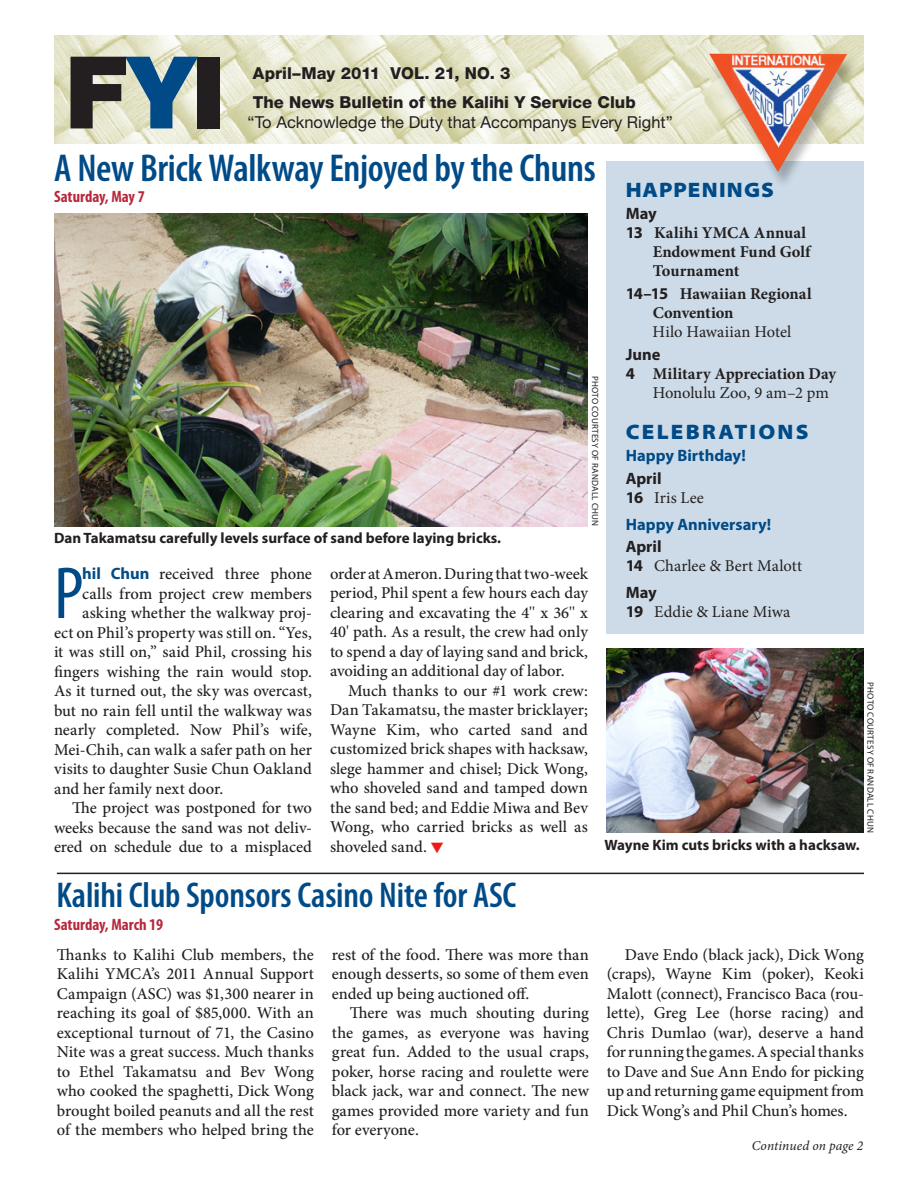
<style>
.page{position:relative;width:918px;height:1188px;background:#fff}
.page>*{position:absolute;margin:0;border:0;box-sizing:border-box;transform-origin:0 0}
.body_text{font:condensed 74.4px "Myriad Pro";color:#004b87}
.t1{font:600 condensed 39px "Myriad Pro";letter-spacing:-.01em;color:#004b87}
.t2{font:600 condensed 36px "Myriad Pro";letter-spacing:-.005em;color:#004b87}
.t3{font:900 semi-expanded 21px "Myriad Pro";letter-spacing:.105em;color:#004b87}
.t4{font:900 semi-expanded 21px "Myriad Pro";letter-spacing:.05em;color:#004b87}
.body_text-2{font:500 16.5px/19.5px "Minion Pro";color:#231f20;text-align:justify}
.t5{font:700 16.5px/18.9px "Minion Pro";color:#231f20}
.t6{font:16.5px "Minion Pro";letter-spacing:.005em;color:#231f20}
.t7{font:800 16.5px "Helvetica Neue LT Std";color:#231f20}
.t8{font:16.5px "Helvetica Neue LT Std";color:#231f20}
.t9{font:700 16.5px "Myriad Pro";color:#004b87}
.t10{font:700 condensed 16.5px "Myriad Pro";color:#b7283c}
.t11{font:700 16.5px "Myriad Pro";color:#231f20}
.t12{font:700 15px "Myriad Pro";color:#231f20}
.t13{font:italic 13.5px "Minion Pro";letter-spacing:.005em;color:#231f20}
.t14{font:9px "Myriad Pro";letter-spacing:.025em;color:#231f20}
.s1{font-family:"Myriad Pro"}
.s2{font-weight:400}
.s3{font-family:"Myriad Pro";font-weight:700}
.s4{color:#f01919}
.s5{font-family:"Myriad Pro";font-weight:700;color:#004b87}
</style>
<div class="page">
<img style="left:54px;top:35px;width:810px;height:109px">
<div style="left:606px;top:162px;width:258px;height:472px;background:#ccdbe7"></div>
<div style="left:198px;top:57px;width:22px;height:71px;background:#231f20"></div>
<svg style="left:71px;top:57px;width:127px;height:71px;background:#6d8084"></svg>
<div style="left:706px;top:56px;width:153px;height:134px;background:#231f20;opacity:.3"></div>
<img style="left:709px;top:54px;width:138px;height:118px">
<img style="left:54px;top:213px;width:534px;height:313px">
<hr style="left:57px;top:873px;width:807px;height:1px;background:#231f20">
<img style="left:606px;top:649px;width:258px;height:184px">
<p class="t7" style="left:253px;top:63px;width:259px">April–May 2011 VOL. 21, NO. 3</p>
<p class="t7" style="left:253px;top:92px;width:384px">The News Bulletin of the Kalihi Y Service Club</p>
<p class="t8" style="left:248px;top:112px;width:427px">“To Acknowledge the Duty that Accompanys Every Right”</p>
<p class="t1" style="left:54px;top:147px;width:543px">A New Brick Walkway Enjoyed by the Chuns</p>
<p class="t10" style="left:54px;top:187px;width:92px">Saturday, May 7</p>
<p class="t4" style="left:626px;top:178px;width:150px">HAPPENINGS</p>
<p class="t11" style="left:626px;top:205px;width:33px">May</p>
<p class="t5" style="left:653px;top:223px;width:160px;text-indent:-27px"><span class="s1">13</span> Kalihi YMCA Annual<br>Endowment Fund Golf<br>Tournament</p>
<p class="t5" style="left:653px;top:285px;width:161px;text-indent:-27px"><span class="s1">14–15</span> Hawaiian Regional<br>Convention</p>
<p class="t6" style="left:653px;top:321px;width:140px">Hilo Hawaiian Hotel</p>
<p class="t11" style="left:626px;top:345px;width:36px">June</p>
<p class="t5" style="left:653px;top:364px;width:185px;text-indent:-27px"><span class="s1">4</span> Military Appreciation Day<br><span class="s2">Honolulu Zoo, 9 am–2 pm</span></p>
<p class="t3" style="left:626px;top:420px;width:184px">CELEBRATIONS</p>
<p class="t9" style="left:626px;top:447px;width:122px">Happy Birthday!</p>
<p class="t11" style="left:626px;top:469px;width:37px">April</p>
<p class="t6" style="left:626px;top:487px;width:80px"><span class="s3">16</span> Iris Lee</p>
<p class="t9" style="left:626px;top:515px;width:147px">Happy Anniversary!</p>
<p class="t11" style="left:626px;top:538px;width:37px">April</p>
<p class="t6" style="left:626px;top:555px;width:178px"><span class="s3">14</span> Charlee &amp; Bert Malott</p>
<p class="t11" style="left:626px;top:583px;width:33px">May</p>
<p class="t14" style="left:601px;top:376px;width:152px;rotate:90deg">photo courtesy of randall chun</p>
<p class="t12" style="left:54px;top:529px;width:449px">Dan Takamatsu carefully levels surface of sand before laying bricks.</p>
<p class="body_text-2" style="left:330px;top:564px;width:260px">order at Ameron. During that two-week period, Phil spent a few hours each day clearing and excavating the 4'' x 36'' x 40' path. As a result, the crew had only to spend a day of laying sand and brick, avoiding an additional day of labor.</p>
<p class="body_text-2" style="left:330px;top:681px;width:260px;text-indent:18px">Much thanks to our #1 work crew:<br>Dan Takamatsu, the master bricklayer; Wayne Kim, who carted sand and customized brick shapes with hacksaw, slege hammer and chisel; Dick Wong, who shoveled sand and tamped down the sand bed; and Eddie Miwa and Bev Wong, who carried bricks as well as shoveled sand. <span class="s4">▼</span></p>
<p class="body_text-2" style="left:82px;top:564px;width:231px"><span class="s5">hil Chun</span> received three phone</p>
<p class="body_text-2" style="left:82px;top:584px;width:231px">calls from project crew members</p>
<p class="body_text-2" style="left:82px;top:603px;width:231px">asking whether the walkway proj-</p>
<p class="body_text-2" style="left:54px;top:623px;width:259px">ect on Phil’s property was still on. “Yes,</p>
<p class="body_text-2" style="left:54px;top:642px;width:259px">it was still on,” said Phil, crossing his</p>
<p class="body_text-2" style="left:54px;top:662px;width:259px">fingers wishing the rain would stop.</p>
<p class="body_text-2" style="left:54px;top:681px;width:260px">As it turned out, the sky was overcast,</p>
<p class="body_text-2" style="left:54px;top:701px;width:259px">but no rain fell until the walkway was</p>
<p class="body_text-2" style="left:54px;top:720px;width:259px">nearly completed. Now Phil’s wife,</p>
<p class="body_text-2" style="left:54px;top:740px;width:259px">Mei-Chih, can walk a safer path on her</p>
<p class="body_text-2" style="left:54px;top:759px;width:259px">visits to daughter Susie Chun Oakland</p>
<p class="body_text-2" style="left:54px;top:779px;width:171px">and her family next door.</p>
<p class="body_text-2" style="left:54px;top:798px;width:259px;text-indent:18px">The project was postponed for two weeks because the sand was not deliv&shy;ered on schedule due to a misplaced</p>
<p class="body_text" style="left:54px;top:548px;width:31px">P</p>
<p class="t6" style="left:626px;top:601px;width:166px"><span class="s3">19</span> Eddie &amp; Liane Miwa</p>
<p class="t12" style="left:604px;top:837px;width:257px">Wayne Kim cuts bricks with a hacksaw.</p>
<p class="t14" style="left:876px;top:682px;width:152px;rotate:90deg">photo courtesy of randall chun</p>
<p class="t2" style="left:56px;top:875px;width:462px">Kalihi Club Sponsors Casino Nite for ASC</p>
<p class="body_text-2" style="left:57px;top:945px;width:259px">Thanks to Kalihi Club members, the Kalihi YMCA’s 2011 Annual Support Campaign (ASC) was $1,300 nearer in reaching its goal of $85,000. With an exceptional turnout of 71, the Casino Nite was a great success. Much thanks to Ethel Takamatsu and Bev Wong who cooked the spaghetti, Dick Wong brought boiled peanuts and all the rest of the members who helped bring the</p>
<p class="body_text-2" style="left:332px;top:945px;width:259px">rest of the food. There was more than enough desserts, so some of them even ended up being auctioned off.</p>
<p class="t10" style="left:54px;top:916px;width:111px">Saturday, March 19</p>
<p class="body_text-2" style="left:332px;top:1003px;width:259px;text-indent:18px">There was much shouting during the games, as everyone was having great fun. Added to the usual craps, poker, horse racing and roulette were black jack, war and connect. The new games provided more variety and fun for everyone.</p>
<p class="body_text-2" style="left:607px;top:945px;width:259px;text-indent:18px">Dave Endo (black jack), Dick Wong (craps), Wayne Kim (poker), Keoki Malott (connect), Francisco Baca (rou&shy;lette), Greg Lee (horse racing) and Chris Dumlao (war), deserve a hand for running the games. A special thanks to Dave and Sue Ann Endo for picking up and returning game equipment from Dick Wong’s and Phil Chun’s homes.</p>
<p class="t13" style="left:752px;top:1137px;width:113px">Continued on page 2</p>
</div>
